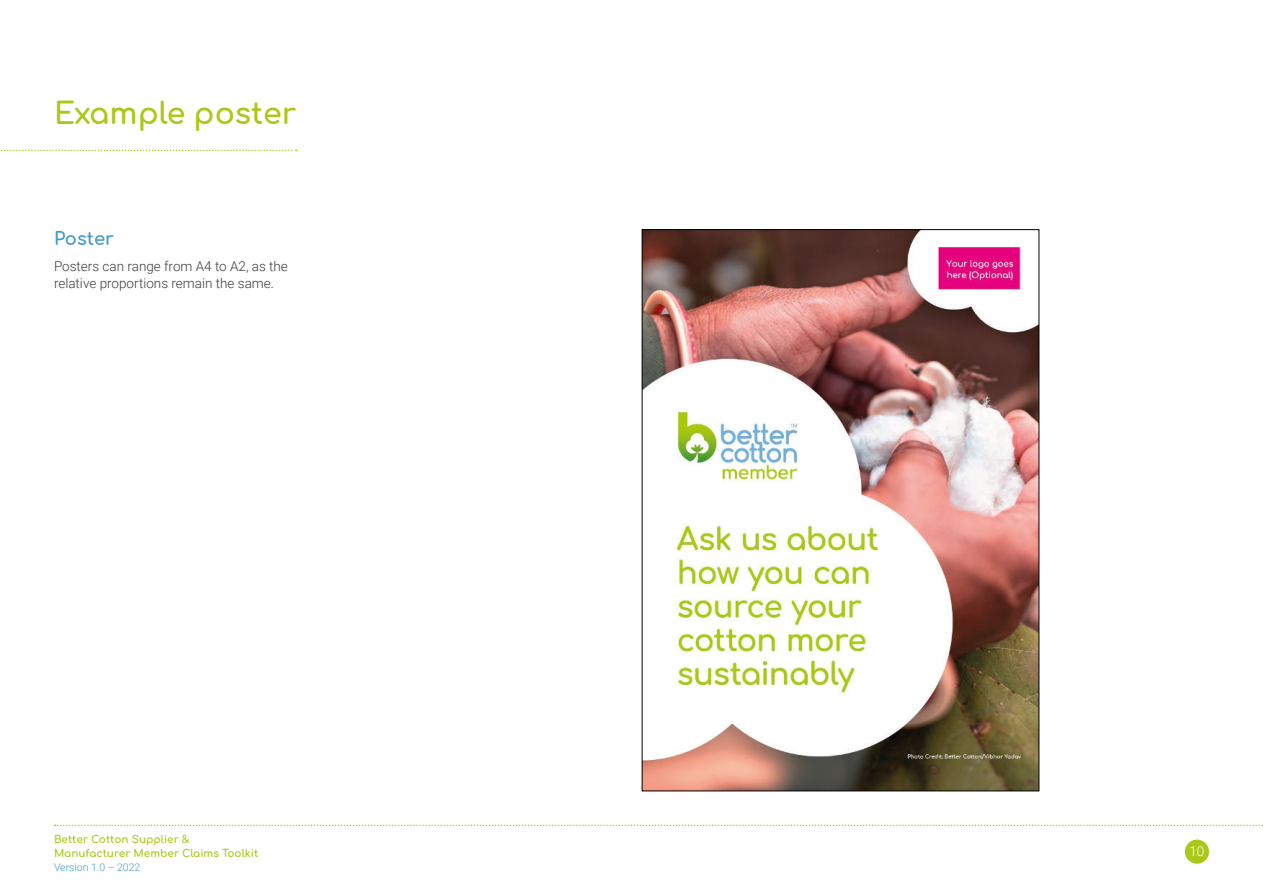
<style>
.page{position:relative;width:1263px;height:893px;background:#fff}
.page>*{position:absolute;margin:0;border:0;box-sizing:border-box;transform-origin:0 0}
.t1{font:700 30px "Comfortaa";color:#aac817}
.t2{font:700 18px "Comfortaa";color:#439bcc}
.t3{font:300 13.5px/17.2px "Roboto";color:#3c3c3b}
.t4{font:300 13.5px "Roboto";color:#fff}
.t5{font:700 10.5px/14.2px "Comfortaa";color:#aac817}
.t6{font:300 10.5px "Roboto";color:#439bcc}
</style>
<div class="page">
<svg style="left:1px;top:150px;width:296px;height:1px"></svg>
<img style="left:644px;top:231px;width:393px;height:558px">
<div style="left:1185px;top:840px;width:24px;height:24px;background:#aac817;border-radius:50%"></div>
<svg style="left:55px;top:825px;width:1208px;height:1px"></svg>
<h1 class="t1" style="left:54px;top:100px;width:244px">Example poster</h1>
<h2 class="t2" style="left:54px;top:231px;width:61px">Poster</h2>
<p class="t3" style="left:54px;top:259px;width:235px">Posters can range from A4 to A2, as the relative proportions remain the same.</p>
<p class="t5" style="left:54px;top:833px;width:206px">Better Cotton Supplier &amp;<br>Manufacturer Member Claims Toolkit</p>
<p class="t6" style="left:54px;top:863px;width:88px">Version 1.0 – 2022</p>
<p class="t4" style="left:1189px;top:845px;width:16px">10</p>
</div>
